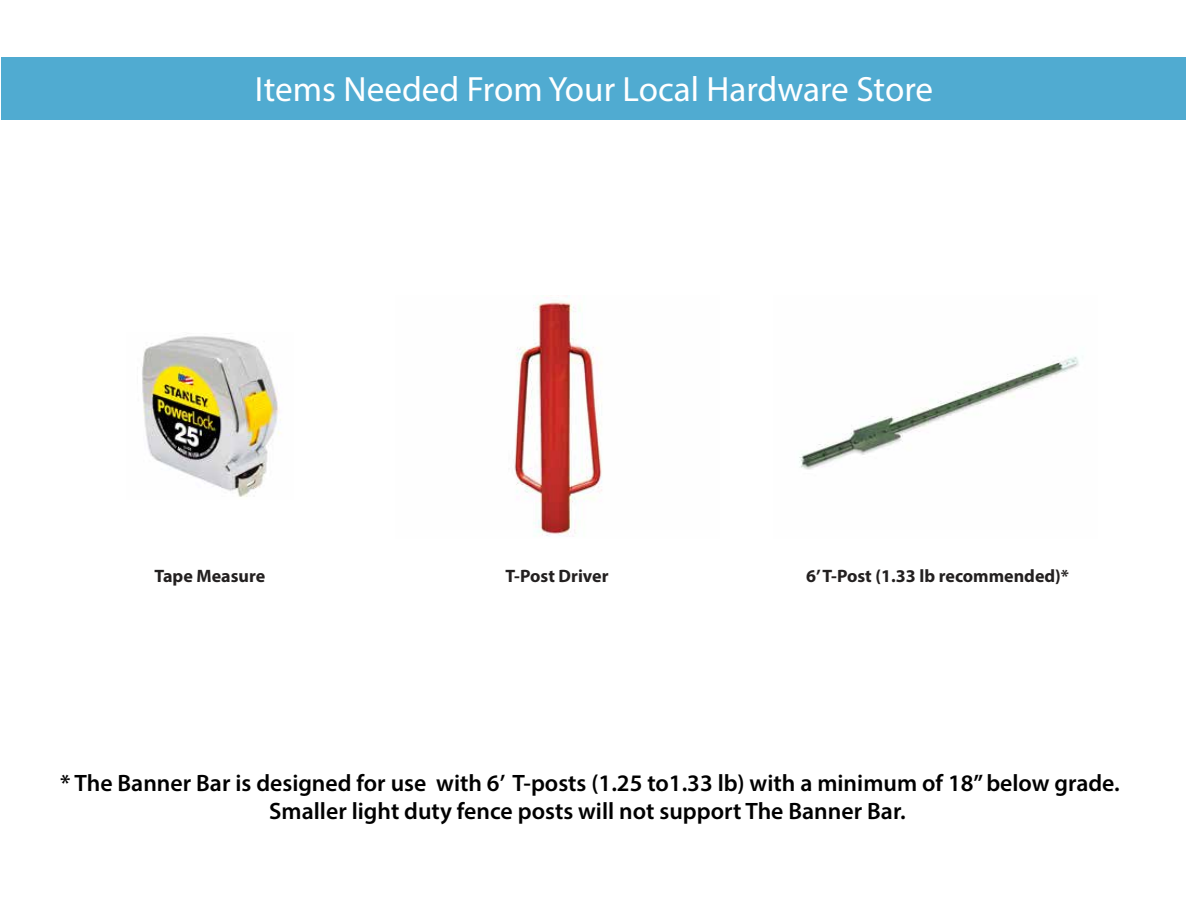
<style>
.page{position:relative;width:1188px;height:918px;background:#fff}
.page>*{position:absolute;margin:0;border:0;box-sizing:border-box;transform-origin:0 0}
.t1{font:35.25px "Myriad Pro";color:#fff}
.t2{font:600 23.7px/28.5px "Myriad Pro";color:#000;text-align:center}
.t3{font:700 18px "Myriad Pro";color:#232020}
</style>
<div class="page">
<div style="left:2px;top:57px;width:1184px;height:63px;background:#50abd1"></div>
<img style="left:514px;top:295px;width:88px;height:242px">
<img style="left:799px;top:356px;width:280px;height:114px">
<img style="left:142px;top:336px;width:139px;height:161px">
<h1 class="t1" style="left:255px;top:67px;width:680px">Items Needed From Your Local Hardware Store</h1>
<p class="t3" style="left:154px;top:564px;width:112px">Tape Measure</p>
<p class="t3" style="left:506px;top:564px;width:105px">T-Post Driver</p>
<p class="t3" style="left:806px;top:564px;width:265px">6’ T-Post (1.33 lb recommended)*</p>
<p class="t2" style="left:60px;top:768px;width:1061px">* The Banner Bar is designed for use with 6’ T-posts (1.25 to1.33 lb) with a minimum of 18” below grade.<br>Smaller light duty fence posts will not support The Banner Bar.</p>
</div>
